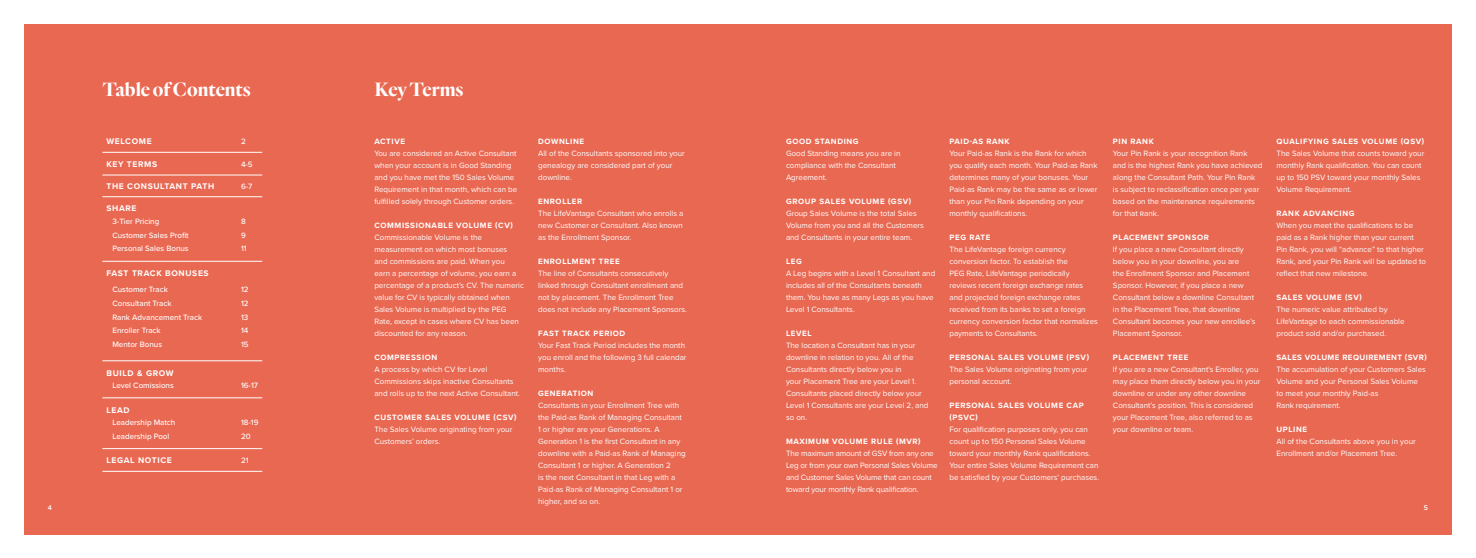
<style>
.page{position:relative;width:1476px;height:558px;background:#fff}
.page>*{position:absolute;margin:0;border:0;box-sizing:border-box;transform-origin:0 0}
.t1{font:700 20px "Quarto";color:#fff}
.t2{font:700 8.5px "Proxima Nova";letter-spacing:.075em;color:#fff}
.t3{font:8px/12px "Proxima Nova";color:#fff}
.t4{font:700 8px/12px "Proxima Nova";letter-spacing:.075em;color:#fff}
.t5{font:500 8px/13.8px "Proxima Nova";color:#fff}
.t6{font:700 8px "Proxima Nova";letter-spacing:.05em;color:#fff}
.t7{font:600 7px "Proxima Nova";color:#fff}
</style>
<div class="page">
<div style="left:24px;top:25px;width:1428px;height:510px;background:#e96852"></div>
<hr style="left:102px;top:152px;width:135px;height:1px;background:#fff">
<svg style="left:237px;top:152px;width:25px;height:1px"></svg>
<hr style="left:102px;top:175px;width:135px;height:1px;background:#fff">
<svg style="left:237px;top:175px;width:25px;height:1px"></svg>
<hr style="left:102px;top:196px;width:135px;height:1px;background:#fff">
<svg style="left:237px;top:196px;width:25px;height:1px"></svg>
<hr style="left:102px;top:261px;width:135px;height:1px;background:#fff">
<svg style="left:237px;top:261px;width:25px;height:1px"></svg>
<hr style="left:102px;top:360px;width:135px;height:1px;background:#fff">
<svg style="left:237px;top:360px;width:25px;height:1px"></svg>
<hr style="left:102px;top:397px;width:135px;height:1px;background:#fff">
<svg style="left:237px;top:397px;width:25px;height:1px"></svg>
<hr style="left:102px;top:448px;width:135px;height:1px;background:#fff">
<svg style="left:237px;top:448px;width:25px;height:1px"></svg>
<hr style="left:102px;top:471px;width:135px;height:1px;background:#fff">
<svg style="left:237px;top:471px;width:25px;height:1px"></svg>
<h1 class="t1" style="left:102px;top:76px;width:150px">Table of Contents</h1>
<h1 class="t1" style="left:374px;top:76px;width:91px">Key Terms</h1>
<p class="t4" style="left:1276px;top:135px;width:149px">QUALIFYING SALES VOLUME (QSV)</p>
<p class="t3" style="left:1276px;top:147px;width:149px">The Sales Volume that counts toward your monthly Rank qualification. You can count up to 150 PSV toward your monthly Sales Volume Requirement.</p>
<p class="t4" style="left:1276px;top:207px;width:80px">RANK ADVANCING</p>
<p class="t3" style="left:1276px;top:219px;width:151px">When you meet the qualifications to be paid as a Rank higher than your current Pin Rank, you will “advance” to that higher Rank, and your Pin Rank will be updated to reflect that new milestone.</p>
<p class="t4" style="left:1276px;top:291px;width:87px">SALES VOLUME (SV)</p>
<p class="t3" style="left:1276px;top:303px;width:130px">The numeric value attributed by<br>LifeVantage to each commissionable product sold and/or purchased.</p>
<p class="t6" style="left:1276px;top:351px;width:152px">SALES VOLUME REQUIREMENT (SVR)</p>
<p class="t3" style="left:1276px;top:363px;width:151px">The accumulation of your Customers Sales<br>Volume and your Personal Sales Volume to meet your monthly Paid-as<br>Rank requirement.</p>
<p class="t4" style="left:1276px;top:423px;width:32px">UPLINE</p>
<p class="t3" style="left:1276px;top:435px;width:141px">All of the Consultants above you in your<br>Enrollment and/or Placement Tree.</p>
<p class="t4" style="left:786px;top:135px;width:74px">GOOD STANDING</p>
<p class="t3" style="left:786px;top:147px;width:116px">Good Standing means you are in compliance with the Consultant<br>Agreement.</p>
<p class="t4" style="left:786px;top:195px;width:127px">GROUP SALES VOLUME (GSV)</p>
<p class="t3" style="left:786px;top:207px;width:139px">Group Sales Volume is the total Sales<br>Volume from you and all the Customers and Consultants in your entire team.</p>
<p class="t4" style="left:786px;top:255px;width:17px">LEG</p>
<p class="t3" style="left:786px;top:267px;width:151px">A Leg begins with a Level 1 Consultant and includes all of the Consultants beneath them. You have as many Legs as you have Level 1 Consultants.</p>
<p class="t4" style="left:786px;top:327px;width:27px">LEVEL</p>
<p class="t3" style="left:786px;top:339px;width:144px">The location a Consultant has in your downline in relation to you. All of the Consultants directly below you in<br>your Placement Tree are your Level 1.<br>Consultants placed directly below your Level 1 Consultants are your Level 2, and so on.</p>
<p class="t4" style="left:786px;top:435px;width:136px">MAXIMUM VOLUME RULE (MVR)</p>
<p class="t3" style="left:786px;top:447px;width:153px">The maximum amount of GSV from any one Leg or from your own Personal Sales Volume and Customer Sales Volume that can count toward your monthly Rank qualification.</p>
<p class="t4" style="left:374px;top:135px;width:32px">ACTIVE</p>
<p class="t3" style="left:374px;top:147px;width:144px">You are considered an Active Consultant when your account is in Good Standing and you have met the 150 Sales Volume Requirement in that month, which can be fulfilled solely through Customer orders.</p>
<p class="t4" style="left:374px;top:219px;width:140px">COMMISSIONABLE VOLUME (CV)</p>
<p class="t3" style="left:374px;top:231px;width:151px">Commissionable Volume is the measurement on which most bonuses<br>and commissions are paid. When you<br>earn a percentage of volume, you earn a percentage of a product’s CV. The numeric value for CV is typically obtained when Sales Volume is multiplied by the PEG Rate, except in cases where CV has been discounted for any reason.</p>
<p class="t4" style="left:374px;top:351px;width:64px">COMPRESSION</p>
<p class="t3" style="left:374px;top:363px;width:147px">A process by which CV for Level<br>Commissions skips inactive Consultants and rolls up to the next Active Consultant.</p>
<p class="t4" style="left:374px;top:411px;width:144px">CUSTOMER SALES VOLUME (CSV)</p>
<p class="t3" style="left:374px;top:423px;width:139px">The Sales Volume originating from your<br>Customers’ orders.</p>
<p class="t4" style="left:538px;top:135px;width:47px">DOWNLINE</p>
<p class="t3" style="left:538px;top:147px;width:148px">All of the Consultants sponsored into your genealogy are considered part of your downline.</p>
<p class="t4" style="left:538px;top:195px;width:46px">ENROLLER</p>
<p class="t3" style="left:538px;top:207px;width:147px;text-align:justify">The LifeVantage Consultant who enrolls a new Customer or Consultant. Also known as the Enrollment Sponsor.</p>
<p class="t4" style="left:538px;top:255px;width:83px">ENROLLMENT TREE</p>
<p class="t3" style="left:538px;top:267px;width:150px">The line of Consultants consecutively linked through Consultant enrollment and not by placement. The Enrollment Tree does not include any Placement Sponsors.</p>
<p class="t4" style="left:538px;top:327px;width:89px">FAST TRACK PERIOD</p>
<p class="t3" style="left:538px;top:339px;width:150px">Your Fast Track Period includes the month you enroll and the following 3 full calendar months.</p>
<p class="t4" style="left:538px;top:387px;width:57px">GENERATION</p>
<p class="t3" style="left:538px;top:399px;width:149px">Consultants in your Enrollment Tree with the Paid-as Rank of Managing Consultant 1 or higher are your Generations. A Generation 1 is the first Consultant in any downline with a Paid-as Rank of Managing Consultant 1 or higher. A Generation 2<br>is the next Consultant in that Leg with a Paid-as Rank of Managing Consultant 1 or higher, and so on.</p>
<p class="t4" style="left:949px;top:135px;width:62px">PAID-AS RANK</p>
<p class="t3" style="left:949px;top:147px;width:149px">Your Paid-as Rank is the Rank for which you qualify each month. Your Paid-as Rank determines many of your bonuses. Your Paid-as Rank may be the same as or lower than your Pin Rank depending on your monthly qualifications.</p>
<p class="t4" style="left:949px;top:231px;width:43px">PEG RATE</p>
<p class="t3" style="left:949px;top:243px;width:150px">The LifeVantage foreign currency conversion factor. To establish the<br>PEG Rate, LifeVantage periodically reviews recent foreign exchange rates and projected foreign exchange rates received from its banks to set a foreign currency conversion factor that normalizes payments to Consultants.</p>
<p class="t4" style="left:949px;top:351px;width:141px">PERSONAL SALES VOLUME (PSV)</p>
<p class="t3" style="left:949px;top:363px;width:139px">The Sales Volume originating from your personal account.</p>
<p class="t4" style="left:949px;top:399px;width:136px">PERSONAL SALES VOLUME CAP (PSVC)</p>
<p class="t3" style="left:949px;top:423px;width:151px">For qualification purposes only, you can count up to 150 Personal Sales Volume toward your monthly Rank qualifications.<br>Your entire Sales Volume Requirement can be satisfied by your Customers' purchases.</p>
<p class="t4" style="left:1113px;top:135px;width:42px">PIN RANK</p>
<p class="t3" style="left:1113px;top:147px;width:151px">Your Pin Rank is your recognition Rank and is the highest Rank you have achieved along the Consultant Path. Your Pin Rank is subject to reclassification once per year based on the maintenance requirements for that Rank.</p>
<p class="t4" style="left:1113px;top:231px;width:97px">PLACEMENT SPONSOR</p>
<p class="t3" style="left:1113px;top:243px;width:144px">If you place a new Consultant directly below you in your downline, you are<br>the Enrollment Sponsor and Placement Sponsor. However, if you place a new Consultant below a downline Consultant in the Placement Tree, that downline Consultant becomes your new enrollee’s Placement Sponsor.</p>
<p class="t4" style="left:1113px;top:351px;width:77px">PLACEMENT TREE</p>
<p class="t3" style="left:1113px;top:363px;width:149px">If you are a new Consultant's Enroller, you may place them directly below you in your downline or under any other downline Consultant’s position. This is considered your Placement Tree, also referred to as your downline or team.</p>
<p class="t2" style="left:106px;top:135px;width:47px">WELCOME</p>
<p class="t5" style="left:241px;top:134px;width:6px">2</p>
<p class="t2" style="left:106px;top:158px;width:52px">KEY TERMS</p>
<p class="t5" style="left:241px;top:157px;width:13px">4-5</p>
<p class="t2" style="left:106px;top:180px;width:109px">THE CONSULTANT PATH</p>
<p class="t5" style="left:241px;top:179px;width:13px">6-7</p>
<p class="t2" style="left:106px;top:202px;width:32px">SHARE</p>
<p class="t5" style="left:112px;top:214px;width:78px">3-Tier Pricing<br>Customer Sales Profit<br>Personal Sales Bonus</p>
<p class="t5" style="left:241px;top:214px;width:7px">8<br>9<br>11</p>
<p class="t2" style="left:106px;top:267px;width:104px">FAST TRACK BONUSES</p>
<p class="t5" style="left:112px;top:282px;width:91px">Customer Track<br>Consultant Track<br>Rank Advancement Track<br>Enroller Track<br>Mentor Bonus</p>
<p class="t5" style="left:241px;top:282px;width:9px;text-align:justify">12<br>12<br>13<br>14<br>15</p>
<p class="t2" style="left:106px;top:366px;width:69px">BUILD &amp; GROW</p>
<p class="t5" style="left:112px;top:378px;width:63px">Level Comissions</p>
<p class="t5" style="left:241px;top:378px;width:19px">16-17</p>
<p class="t2" style="left:106px;top:403px;width:25px">LEAD</p>
<p class="t5" style="left:112px;top:415px;width:64px">Leadership Match<br>Leadership Pool</p>
<p class="t5" style="left:241px;top:415px;width:19px">18-19<br>20</p>
<p class="t2" style="left:106px;top:454px;width:67px">LEGAL NOTICE</p>
<p class="t5" style="left:241px;top:453px;width:9px">21</p>
<p class="t7" style="left:48px;top:502px;width:6px">4</p>
<p class="t7" style="left:1424px;top:502px;width:6px">5</p>
</div>
